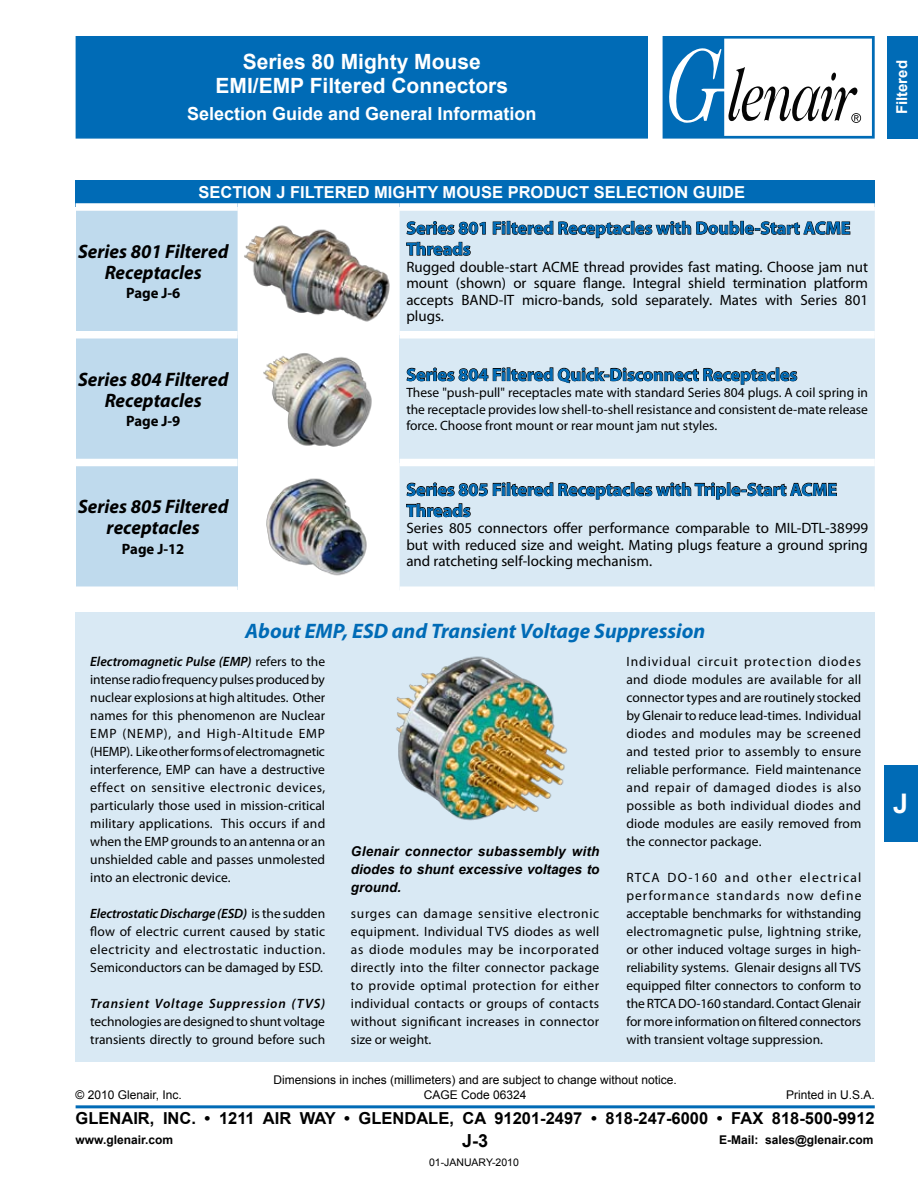
<style>
.page{position:relative;width:918px;height:1188px;background:#fff}
.page>*{position:absolute;margin:0;border:0;box-sizing:border-box;transform-origin:0 0}
.t1{font:700 27px "Arial";color:#fff}
.t2{font:700 21px/24px "Arial";color:#fff;text-align:center}
.t3{font:italic 700 21px "Myriad Pro";color:#006bb6}
.t4{font:italic 700 19.5px/21px "Myriad Pro";color:#000;text-align:center}
.t5{font:700 18px/21px "Myriad Pro";color:#006bb6}
.t6{font:700 18px "Arial";color:#fff}
.t7{font:700 18px "Arial";color:#000}
.t8{font:700 16.5px "Arial";color:#000}
.t9{font:700 16.5px "Arial";color:#fff}
.t10{font:15px/16.5px "Myriad Pro";color:#000;text-align:justify}
.t11{font:700 15px "Myriad Pro";color:#000}
.t12{font:700 15px "Arial";color:#fff}
.t13{font:13.5px/18px "Myriad Pro";color:#000;text-align:justify}
.t14{font:italic 700 13.5px/18px "Arial";color:#000;text-align:justify}
.t15{font:italic 600 13.5px "Myriad Pro";letter-spacing:.06em;color:#000}
.t16{font:12px "Arial";color:#000}
.t17{font:700 12px "Arial";color:#000}
.t18{font:10.5px "Arial";color:#000}
.s1{font-weight:600;font-style:italic}
</style>
<div class="page">
<div style="left:76px;top:612px;width:799px;height:450px;background:#d9e9f4"></div>
<div style="left:885px;top:765px;width:33px;height:76px;background:#006bb6"></div>
<div style="left:76px;top:36px;width:572px;height:103px;background:#006bb6;border:2px solid #006bb6"></div>
<div style="left:887px;top:36px;width:31px;height:103px;background:#006bb6"></div>
<svg style="left:662px;top:36px;width:213px;height:102px"></svg>
<hr style="left:76px;top:1105px;width:799px;height:3px;background:#006bb6">
<div style="left:76px;top:180px;width:799px;height:27px;background:#006bb6"></div>
<div style="left:76px;top:207px;width:162px;height:128px;background:#bfdaed"></div>
<svg style="left:399px;top:211px;width:1px;height:376px"></svg>
<div style="left:400px;top:211px;width:475px;height:375px;background:#d9e9f4"></div>
<div style="left:76px;top:335px;width:162px;height:128px;background:#bfdaed"></div>
<div style="left:400px;top:335px;width:475px;height:128px;background:#d9e9f4"></div>
<div style="left:76px;top:462px;width:162px;height:128px;background:#bfdaed"></div>
<div style="left:76px;top:586px;width:162px;height:8px;background:#fff"></div>
<div style="left:400px;top:331px;width:475px;height:8px;background:#fff"></div>
<div style="left:400px;top:459px;width:475px;height:7px;background:#fff"></div>
<div style="left:76px;top:331px;width:162px;height:8px;background:#fff"></div>
<div style="left:76px;top:459px;width:162px;height:7px;background:#fff"></div>
<div style="left:76px;top:203px;width:162px;height:8px;background:#fff"></div>
<div style="left:238px;top:203px;width:162px;height:8px;background:#fff"></div>
<div style="left:400px;top:203px;width:475px;height:8px;background:#fff"></div>
<img style="left:244px;top:225px;width:146px;height:97px">
<svg style="left:493px;top:221px;width:60px;height:18px"></svg>
<svg style="left:559px;top:221px;width:291px;height:18px;background:#9ca8b0"></svg>
<svg style="left:406px;top:221px;width:80px;height:39px;background:#a6b3bb"></svg>
<img style="left:263px;top:353px;width:109px;height:94px">
<svg style="left:407px;top:368px;width:390px;height:17px"></svg>
<img style="left:266px;top:478px;width:101px;height:98px">
<svg style="left:559px;top:482px;width:278px;height:18px;background:#9ca7af"></svg>
<svg style="left:406px;top:482px;width:147px;height:39px;background:#b0bdc6"></svg>
<img style="left:396px;top:656px;width:172px;height:165px">
<h2 class="t2" style="left:216px;top:51px;width:294px">Series 80 Mighty Mouse<br>EMI/EMP Filtered Connectors</h2>
<h3 class="t6" style="left:187px;top:102px;width:351px">Selection Guide and General Information</h3>
<p class="t12" style="left:892px;top:114px;width:56px;rotate:-90deg">Filtered</p>
<p class="t9" style="left:198px;top:181px;width:12px">section</p>
<p class="t9" style="left:276px;top:181px;width:35px">J Filtered</p>
<p class="t9" style="left:374px;top:181px;width:25px">Mighty</p>
<p class="t9" style="left:443px;top:181px;width:27px">Mouse</p>
<p class="t9" style="left:508px;top:181px;width:13px">product</p>
<p class="t9" style="left:594px;top:181px;width:12px">selection</p>
<p class="t9" style="left:693px;top:181px;width:12px">guide</p>
<h3 class="t4" style="left:78px;top:240px;width:152px">Series 801 Filtered<br>Receptacles</h3>
<p class="t11" style="left:126px;top:284px;width:56px">Page J-6</p>
<h3 class="t4" style="left:78px;top:368px;width:152px">Series 804 Filtered<br>Receptacles</h3>
<p class="t11" style="left:126px;top:411px;width:56px">Page J-9</p>
<h3 class="t4" style="left:78px;top:496px;width:152px">Series 805 Filtered receptacles</h3>
<p class="t11" style="left:122px;top:539px;width:64px">Page J-12</p>
<h3 class="t5" style="left:406px;top:217px;width:446px">Series 801 Filtered Receptacles with Double-Start ACME<br>Threads</h3>
<p class="t10" style="left:406px;top:258px;width:463px">Rugged double-start ACME thread provides fast mating. Choose jam nut mount (shown) or square flange. Integral shield termination platform accepts BAND-IT micro-bands, sold separately. Mates with Series 801 plugs.</p>
<h3 class="t5" style="left:406px;top:363px;width:393px">Series 804 Filtered Quick-Disconnect Receptacles</h3>
<p class="t13" style="left:406px;top:384px;width:463px;line-height:16.5px">These "push-pull" receptacles mate with standard Series 804 plugs. A coil spring in the receptacle provides low shell-to-shell resistance and consistent de-mate release force. Choose front mount or rear mount jam nut styles.</p>
<h3 class="t5" style="left:406px;top:478px;width:432px">Series 805 Filtered Receptacles with Triple-Start ACME<br>Threads</h3>
<p class="t10" style="left:406px;top:520px;width:463px">Series 805 connectors offer performance comparable to MIL-DTL-38999 but with reduced size and weight. Mating plugs feature a ground spring and ratcheting self-locking mechanism.</p>
<h2 class="t3" style="left:245px;top:617px;width:462px">About EMP, ESD and Transient Voltage Suppression</h2>
<p class="t13" style="left:90px;top:652px;width:237px"><span class="s1">Electromagnetic Pulse (EMP)</span> refers to the intense radio frequency pulses produced by nuclear explosions at high altitudes. Other names for this phenomenon are Nuclear EMP (NEMP), and High-Altitude EMP (HEMP). Like other forms of electromagnetic interference, EMP can have a destructive effect on sensitive electronic devices, particularly those used in mission-critical military applications. This occurs if and when the EMP grounds to an antenna or an unshielded cable and passes unmolested into an electronic device.</p>
<p class="t13" style="left:90px;top:904px;width:236px"><span class="s1">Electrostatic Discharge (ESD)</span> is the sudden flow of electric current caused by static electricity and electrostatic induction.<br>Semiconductors can be damaged by ESD.</p>
<p class="t15" style="left:90px;top:995px;width:236px">Transient Voltage Suppression (TVS)</p>
<p class="t13" style="left:90px;top:1012px;width:236px">technologies are designed to shunt voltage transients directly to ground before such</p>
<p class="t14" style="left:351px;top:842px;width:250px">Glenair connector subassembly with diodes to shunt excessive voltages to ground.</p>
<p class="t13" style="left:351px;top:904px;width:250px">surges can damage sensitive electronic equipment. Individual TVS diodes as well as diode modules may be incorporated directly into the filter connector package to provide optimal protection for either individual contacts or groups of contacts without significant increases in connector size or weight.</p>
<p class="t13" style="left:626px;top:652px;width:237px">Individual circuit protection diodes and diode modules are available for all connector types and are routinely stocked by Glenair to reduce lead-times. Individual diodes and modules may be screened and tested prior to assembly to ensure reliable performance. Field maintenance and repair of damaged diodes is also possible as both individual diodes and diode modules are easily removed from the connector package.</p>
<p class="t13" style="left:626px;top:868px;width:237px">RTCA DO-160 and other electrical performance standards now define acceptable benchmarks for withstanding electromagnetic pulse, lightning strike, or other induced voltage surges in high&shy;reliability systems. Glenair designs all TVS equipped filter connectors to conform to the RTCA DO-160 standard. Contact Glenair for more information on filtered connectors with transient voltage suppression.</p>
<p class="t16" style="left:273px;top:1072px;width:405px">Dimensions in inches (millimeters) and are subject to change without notice.</p>
<p class="t16" style="left:76px;top:1087px;width:108px">© 2010 Glenair, Inc.</p>
<p class="t16" style="left:424px;top:1087px;width:104px">CAGE Code 06324</p>
<p class="t16" style="left:786px;top:1087px;width:90px">Printed in U.S.A.</p>
<p class="t8" style="left:76px;top:1107px;width:801px">GLENAIR, INC. • 1211 AIR WAY • GLENDALE, CA 91201-2497 • 818-247-6000 • FAX 818-500-9912</p>
<p class="t17" style="left:76px;top:1132px;width:99px">www.glenair.com</p>
<h3 class="t7" style="left:462px;top:1129px;width:28px">J-3</h3>
<p class="t17" style="left:719px;top:1132px;width:156px">E-Mail: sales@glenair.com</p>
<p class="t18" style="left:429px;top:1155px;width:91px">01-JANUARY-2010</p>
<h1 class="t1" style="left:893px;top:786px;width:17px">J</h1>
</div>
